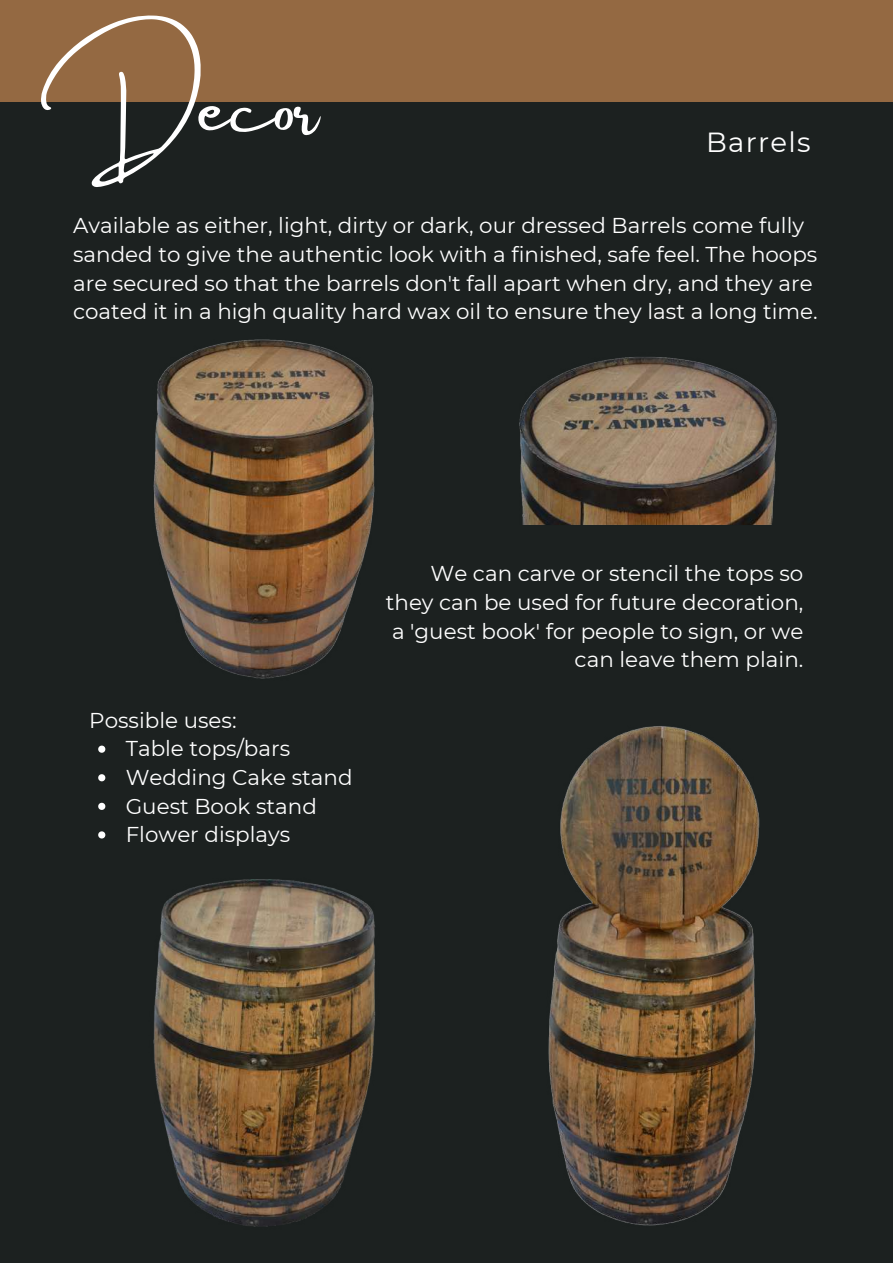
<style>
.page{position:relative;width:893px;height:1264px;background:#fff}
.page>*{position:absolute;margin:0;border:0;box-sizing:border-box;transform-origin:0 0}
.t1{font:76.5px "Amsterdam Two";color:#fff}
.t2{font:27.6px "Montserrat";letter-spacing:.045em;color:#fff}
.t3{font:21.45px/28.7px "Montserrat";color:#fff}
</style>
<div class="page">
<div style="left:0;top:0;width:892px;height:1262px;background:#1c2120"></div>
<img style="left:153px;top:879px;width:222px;height:348px">
<img style="left:519px;top:357px;width:258px;height:168px">
<img style="left:153px;top:339px;width:222px;height:340px">
<img style="left:548px;top:726px;width:212px;height:500px">
<svg style="left:98px;top:745px;width:7px;height:7px"></svg>
<svg style="left:98px;top:774px;width:7px;height:7px"></svg>
<svg style="left:98px;top:802px;width:7px;height:8px"></svg>
<svg style="left:98px;top:831px;width:7px;height:7px"></svg>
<div style="left:0;top:0;width:892px;height:102px;background:#946942"></div>
<h1 class="t1" style="left:76px;top:64px;width:243px">Decor</h1>
<p class="t2" style="left:706px;top:125px;width:106px">Barrels</p>
<p class="t3" style="left:73px;top:211px;width:746px">Available as either, light, dirty or dark, our dressed Barrels come fully sanded to give the authentic look with a finished, safe feel. The hoops are secured so that the barrels don't fall apart when dry, and they are coated it in a high quality hard wax oil to ensure they last a long time.</p>
<p class="t3" style="left:89px;top:705px;width:149px">Possible uses:</p>
<p class="t3" style="left:126px;top:734px;width:228px">Table tops/bars<br>Wedding Cake stand<br>Guest Book stand<br>Flower displays</p>
<p class="t3" style="left:386px;top:559px;width:419px;text-align:right">We can carve or stencil the tops so they can be used for future decoration, a 'guest book' for people to sign, or we can leave them plain.</p>
</div>
